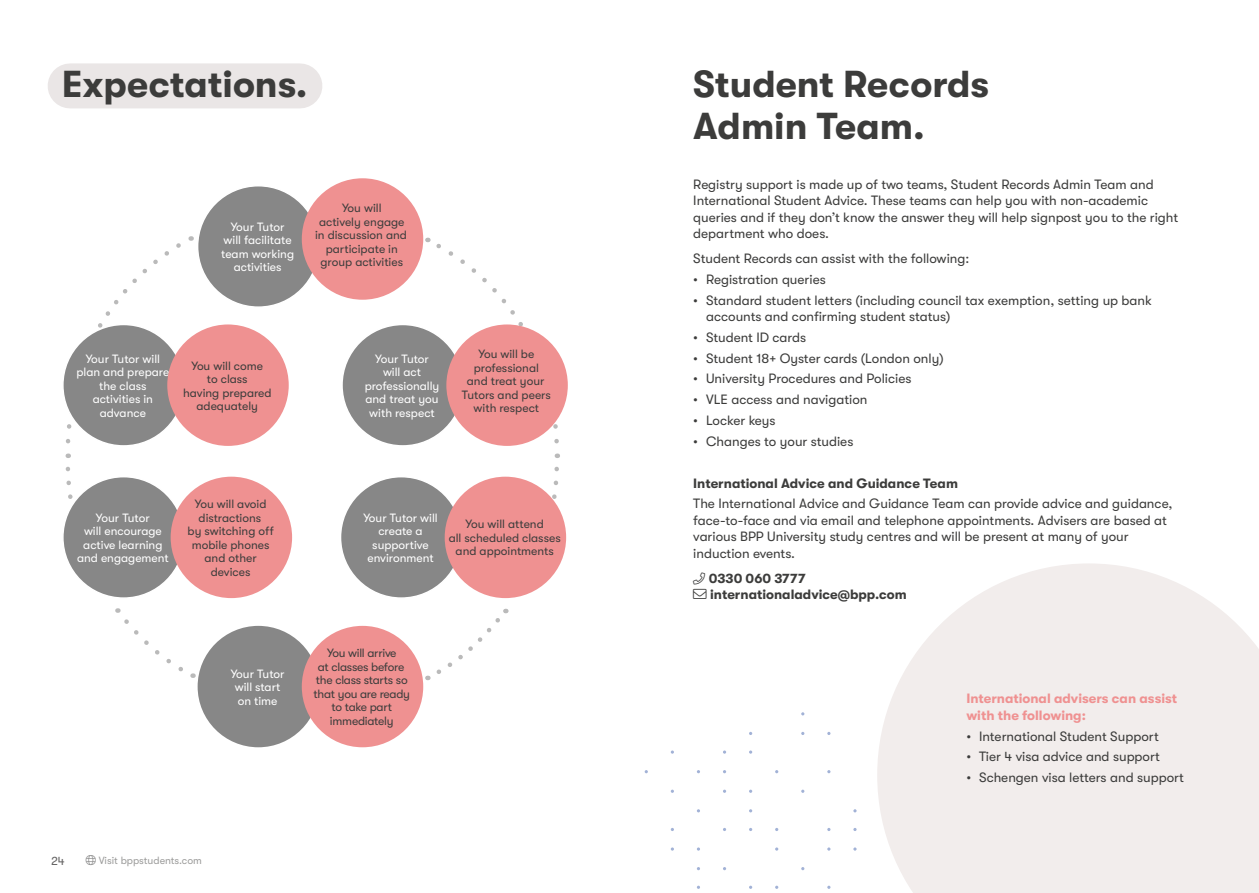
<style>
.page{position:relative;width:1259px;height:893px;background:#fff}
.page>*{position:absolute;margin:0;border:0;box-sizing:border-box;transform-origin:0 0}
.t1{font:700 37.5px/42px "GT Walsheim";color:#3c3c3b}
.t2{font:13.5px/16.5px "GT Walsheim";color:#3c3c3b}
.t3{font:700 13.5px "GT Walsheim";color:#3c3c3b}
.t4{font:700 13.5px/16.5px "GT Walsheim";color:#ef9191}
.t5{font:12px/13.5px "GT Walsheim";color:#fff;text-align:center}
.t6{font:12px/13.5px "GT Walsheim";color:#3d3d3c;text-align:center}
.t7{font:12px/13.5px "GT Walsheim";letter-spacing:-.02em;color:#3d3d3c;text-align:center}
.t8{font:12px/13.5px "GT Walsheim";color:#3c3c3b;text-align:center}
.t9{font:12px "GT Walsheim";color:#646363}
.t10{font:10.5px "GT Walsheim";color:#9d9d9c}
.s1{color:#878787}
</style>
<div class="page">
<svg style="left:644px;top:712px;width:213px;height:177px"></svg>
<svg style="left:877px;top:563px;width:382px;height:330px;background:#f3efee"></svg>
<div style="left:70px;top:63px;width:230px;height:45px;background:#eae6e6"></div>
<svg style="left:65px;top:453px;width:8px;height:46px"></svg>
<svg style="left:66px;top:424px;width:6px;height:20px"></svg>
<svg style="left:98px;top:243px;width:83px;height:85px"></svg>
<svg style="left:427px;top:237px;width:96px;height:89px"></svg>
<svg style="left:546px;top:453px;width:15px;height:59px"></svg>
<svg style="left:553px;top:414px;width:8px;height:30px"></svg>
<svg style="left:117px;top:608px;width:76px;height:70px"></svg>
<svg style="left:427px;top:609px;width:80px;height:71px"></svg>
<div style="left:198px;top:186px;width:121px;height:121px;background:#878787;border-radius:50%"></div>
<div style="left:302px;top:178px;width:121px;height:122px;background:#ef9191;border-radius:50%"></div>
<div style="left:198px;top:626px;width:121px;height:121px;background:#878787;border-radius:50%"></div>
<div style="left:302px;top:626px;width:121px;height:121px;background:#ef9191;border-radius:50%"></div>
<div style="left:63px;top:324px;width:121px;height:122px;background:#878787;border-radius:50%"></div>
<div style="left:167px;top:324px;width:122px;height:122px;background:#ef9191;border-radius:50%"></div>
<div style="left:63px;top:477px;width:121px;height:121px;background:#878787;border-radius:50%"></div>
<div style="left:171px;top:477px;width:121px;height:121px;background:#ef9191;border-radius:50%"></div>
<div style="left:342px;top:324px;width:121px;height:122px;background:#878787;border-radius:50%"></div>
<div style="left:446px;top:324px;width:122px;height:122px;background:#ef9191;border-radius:50%"></div>
<div style="left:340px;top:477px;width:122px;height:121px;background:#878787;border-radius:50%"></div>
<div style="left:445px;top:477px;width:121px;height:121px;background:#ef9191;border-radius:50%"></div>
<h1 class="t1" style="left:62px;top:63px;width:247px">Expectations.</h1>
<p class="t5" style="left:221px;top:220px;width:74px">Your Tutor will facilitate team working activities</p>
<p class="t6" style="left:315px;top:201px;width:93px">You will<br>actively engage in discussion and participate in group activities</p>
<p class="t5" style="left:76px;top:352px;width:94px">Your Tutor will plan and prepare the class activities in advance</p>
<p class="t8" style="left:183px;top:359px;width:90px">You will come<br>to class<br>having prepared adequately</p>
<p class="t5" style="left:365px;top:352px;width:76px">Your Tutor<br>will act professionally and treat you with respect</p>
<p class="t6" style="left:462px;top:347px;width:90px">You will be professional and treat your<br>Tutors and peers with respect</p>
<p class="t5" style="left:77px;top:511px;width:93px">Your Tutor<br>will encourage active learning and engagement</p>
<p class="t6" style="left:188px;top:497px;width:88px">You will avoid distractions<br>by switching off mobile phones and other devices</p>
<p class="t5" style="left:231px;top:667px;width:55px">Your Tutor will start on time</p>
<p class="t5" style="left:363px;top:511px;width:76px">Your Tutor will create a supportive environment</p>
<p class="t6" style="left:449px;top:518px;width:114px">You will attend<br>all scheduled classes and appointments</p>
<p class="t7" style="left:313px;top:647px;width:98px">You will arrive<br>at classes before the class starts so that you are ready to take part immediately</p>
<p class="t9" style="left:51px;top:854px;width:15px">24</p>
<p class="t10" style="left:86px;top:855px;width:118px"><span class="s1">●□</span> Visit bppstudents.com</p>
<h1 class="t1" style="left:693px;top:63px;width:297px">Student Records<br>Admin Team.</h1>
<p class="t2" style="left:693px;top:176px;width:486px">Registry support is made up of two teams, Student Records Admin Team and International Student Advice. These teams can help you with non-academic queries and if they don’t know the answer they will help signpost you to the right department who does.</p>
<p class="t2" style="left:693px;top:250px;width:277px">Student Records can assist with the following:</p>
<p class="t2" style="left:693px;top:271px;width:134px">• Registration queries</p>
<p class="t2" style="left:706px;top:292px;width:447px;text-indent:-13px">• Standard student letters (including council tax exemption, setting up bank accounts and confirming student status)</p>
<p class="t2" style="left:693px;top:329px;width:114px">• Student ID cards</p>
<p class="t2" style="left:693px;top:350px;width:252px">• Student 18+ Oyster cards (London only)</p>
<p class="t2" style="left:693px;top:371px;width:220px">• University Procedures and Policies</p>
<p class="t2" style="left:693px;top:391px;width:176px">• VLE access and navigation</p>
<p class="t2" style="left:693px;top:412px;width:84px">• Locker keys</p>
<p class="t2" style="left:693px;top:433px;width:162px">• Changes to your studies</p>
<p class="t3" style="left:693px;top:475px;width:266px">International Advice and Guidance Team</p>
<p class="t2" style="left:693px;top:496px;width:481px">The International Advice and Guidance Team can provide advice and guidance, face-to-face and via email and telephone appointments. Advisers are based at various BPP University study centres and will be present at many of your induction events.</p>
<p class="t3" style="left:693px;top:571px;width:114px">□■ 0330 060 3777</p>
<p class="t3" style="left:693px;top:587px;width:215px">→ internationaladvice@bpp.com</p>
<p class="t4" style="left:966px;top:690px;width:212px">International advisers can assist with the following:</p>
<p class="t2" style="left:966px;top:728px;width:194px">• International Student Support</p>
<p class="t2" style="left:966px;top:749px;width:195px">• Tier 4 visa advice and support</p>
<p class="t2" style="left:966px;top:769px;width:219px">• Schengen visa letters and support</p>
</div>
